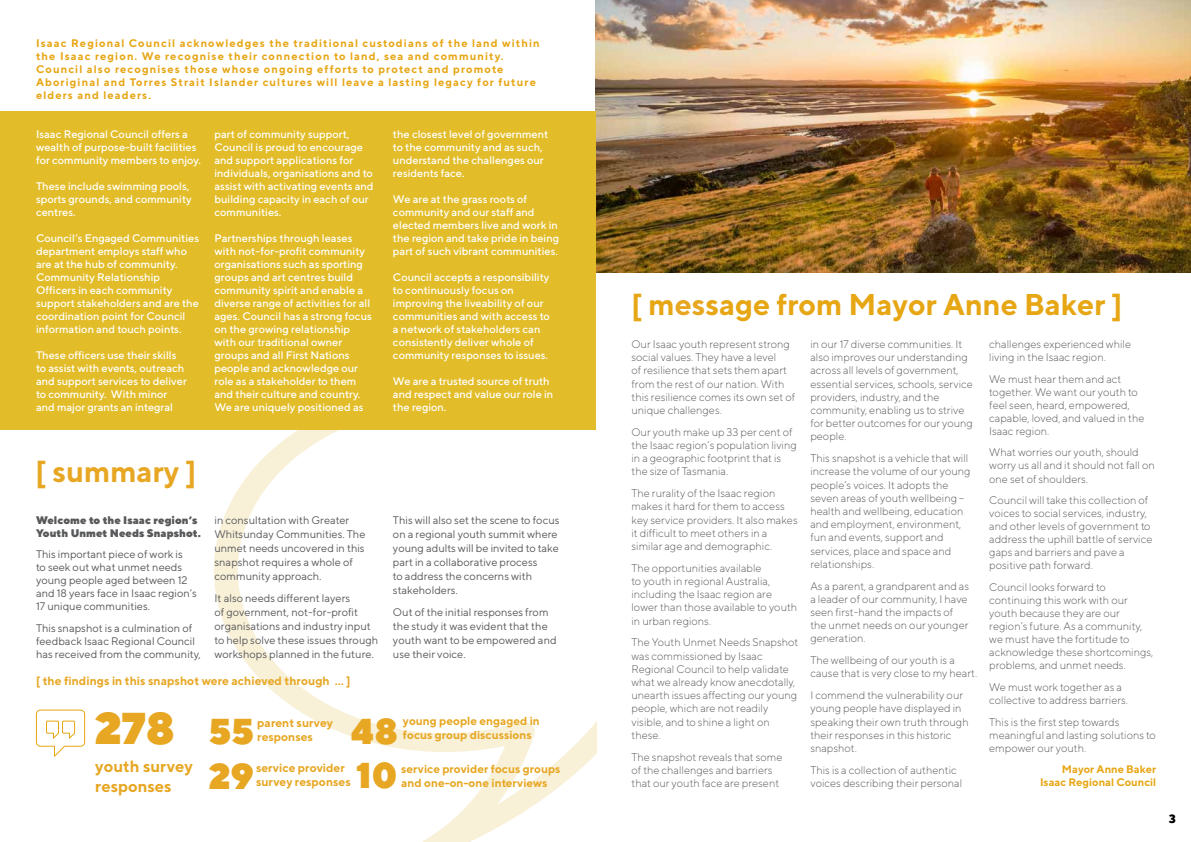
<style>
.page{position:relative;width:1191px;height:842px;background:#fff}
.page>*{position:absolute;margin:0;border:0;box-sizing:border-box;transform-origin:0 0}
.t1{font:900 44.5px "TT Norms";color:#e7a723}
.t2{font:900 36px "TT Norms";color:#e7a723}
.t3{font:700 30px "TT Norms";color:#e7a614}
.t4{font:700 30px "TT Norms";color:#e7a723}
.t5{font:700 16.3px/19.6px "TT Norms";color:#e7a723}
.t6{font:700 12px "TT Norms";color:#e7a724}
.t7{font:800 12px "TT Norms";color:#000}
.t8{font:700 11.9px/14.3px "TT Norms";color:#e7a723}
.t9{font:700 11.7px/14px "TT Norms";color:#e7a723}
.t10{font:300 11px/13.2px "TT Norms";color:#58595b}
.t11{font:500 11px/13px "TT Norms";color:#fff}
.t12{font:11px/13.9px "TT Norms";color:#58595b}
.t13{font:700 11px/13px "TT Norms";letter-spacing:.1em;color:#e7a614}
.t14{font:900 11px/13px "TT Norms";color:#58595b}
.t15{font:700 11px/13.1px "TT Norms";color:#e7a614;text-align:right}
.s1{color:#e7a723}
</style>
<div class="page">
<svg style="left:214px;top:428px;width:383px;height:414px"></svg>
<img style="left:595px;top:0;width:596px;height:273px">
<div style="left:0;top:770px;width:275px;height:72px;background:#fff"></div>
<div style="left:0;top:112px;width:595px;height:318px;background:#e3bd29"></div>
<svg style="left:36px;top:709px;width:49px;height:48px"></svg>
<p class="t13" style="left:36px;top:36px;width:505px">Isaac Regional Council acknowledges the traditional custodians of the land within the Isaac region. We recognise their connection to land, sea and community.<br>Council also recognises those whose ongoing efforts to protect and promote Aboriginal and Torres Strait Islander cultures will leave a lasting legacy for future elders and leaders.</p>
<p class="t11" style="left:36px;top:127px;width:166px">Isaac Regional Council offers a wealth of purpose-built facilities for community members to enjoy.</p>
<p class="t11" style="left:36px;top:179px;width:157px">These include swimming pools, sports grounds, and community centres.</p>
<p class="t11" style="left:36px;top:231px;width:165px">Council’s Engaged Communities department employs staff who are at the hub of community.<br>Community Relationship<br>Officers in each community support stakeholders and are the coordination point for Council information and touch points.</p>
<p class="t11" style="left:36px;top:348px;width:152px">These officers use their skills to assist with events, outreach and support services to deliver to community. With minor and major grants an integral</p>
<p class="t11" style="left:214px;top:127px;width:160px">part of community support,<br>Council is proud to encourage and support applications for individuals, organisations and to assist with activating events and building capacity in each of our communities.</p>
<p class="t11" style="left:214px;top:231px;width:159px">Partnerships through leases with not-for-profit community organisations such as sporting groups and art centres build community spirit and enable a diverse range of activities for all ages. Council has a strong focus on the growing relationship with our traditional owner groups and all First Nations people and acknowledge our role as a stakeholder to them and their culture and country.<br>We are uniquely positioned as</p>
<p class="t11" style="left:393px;top:127px;width:157px">the closest level of government to the community and as such, understand the challenges our residents face.</p>
<p class="t11" style="left:393px;top:192px;width:168px">We are at the grass roots of community and our staff and elected members live and work in the region and take pride in being part of such vibrant communities.</p>
<p class="t11" style="left:393px;top:270px;width:158px">Council accepts a responsibility to continuously focus on improving the liveability of our communities and with access to a network of stakeholders can consistently deliver whole of community responses to issues.</p>
<p class="t11" style="left:393px;top:374px;width:162px">We are a trusted source of truth and respect and value our role in the region.</p>
<h3 class="t4" style="left:35px;top:452px;width:162px">[ summary ]</h3>
<p class="t14" style="left:36px;top:513px;width:166px">Welcome to the Isaac region’s<br>Youth Unmet Needs Snapshot.</p>
<p class="t12" style="left:36px;top:548px;width:162px;line-height:13px">This important piece of work is<br>to seek out what unmet needs young people aged between 12 and 18 years face in Isaac region’s<br>17 unique communities.</p>
<p class="t12" style="left:36px;top:621px;width:166px;line-height:13px">This snapshot is a culmination of feedback Isaac Regional Council has received from the community,</p>
<p class="t12" style="left:214px;top:513px;width:152px">in consultation with Greater<br>Whitsunday Communities. The unmet needs uncovered in this snapshot requires a whole of community approach.</p>
<p class="t12" style="left:214px;top:591px;width:165px">It also needs different layers<br>of government, not-for-profit organisations and industry input to help solve these issues through workshops planned in the future.</p>
<p class="t12" style="left:393px;top:513px;width:168px">This will also set the scene to focus on a regional youth summit where young adults will be invited to take part in a collaborative process<br>to address the concerns with stakeholders.</p>
<p class="t12" style="left:393px;top:605px;width:165px">Out of the initial responses from the study it was evident that the youth want to be empowered and use their voice.</p>
<p class="t6" style="left:36px;top:673px;width:316px">[ the findings in this snapshot were achieved through ... ]</p>
<h1 class="t1" style="left:94px;top:699px;width:82px">278</h1>
<h3 class="t5" style="left:95px;top:756px;width:99px">youth survey responses</h3>
<h2 class="t2" style="left:351px;top:708px;width:48px">48</h2>
<p class="t9" style="left:403px;top:714px;width:138px">young people engaged in focus group discussions</p>
<h2 class="t2" style="left:356px;top:752px;width:43px">10</h2>
<p class="t9" style="left:401px;top:761px;width:161px">service provider focus groups and one-on-one interviews</p>
<h2 class="t2" style="left:208px;top:708px;width:47px">55</h2>
<p class="t8" style="left:257px;top:715px;width:77px">parent survey responses</p>
<h2 class="t2" style="left:208px;top:752px;width:47px">29</h2>
<p class="t8" style="left:256px;top:760px;width:96px">service provider survey responses</p>
<h3 class="t3" style="left:631px;top:286px;width:492px">[ m<span class="s1">es</span>sage from Mayor Anne Baker ]</h3>
<p class="t10" style="left:631px;top:337px;width:165px">Our Isaac youth represent strong social values. They have a level<br>of resilience that sets them apart from the rest of our nation. With this resilience comes its own set of unique challenges.</p>
<p class="t10" style="left:631px;top:425px;width:167px">Our youth make up 33 per cent of the Isaac region’s population living in a geographic footprint that is the size of Tasmania.</p>
<p class="t10" style="left:631px;top:486px;width:168px">The rurality of the Isaac region makes it hard for them to access key service providers. It also makes it difficult to meet others in a similar age and demographic.</p>
<p class="t10" style="left:631px;top:561px;width:167px">The opportunities available<br>to youth in regional Australia, including the Isaac region are lower than those available to youth in urban regions.</p>
<p class="t10" style="left:631px;top:636px;width:168px">The Youth Unmet Needs Snapshot was commissioned by Isaac<br>Regional Council to help validate what we already know anecdotally, unearth issues affecting our young people, which are not readily visible, and to shine a light on these.</p>
<p class="t10" style="left:631px;top:750px;width:152px">The snapshot reveals that some of the challenges and barriers that our youth face are present</p>
<p class="t10" style="left:989px;top:337px;width:143px">challenges experienced while living in the Isaac region.</p>
<p class="t10" style="left:989px;top:372px;width:157px">We must hear them and act together. We want our youth to feel seen, heard, empowered, capable, loved, and valued in the<br>Isaac region.</p>
<p class="t10" style="left:989px;top:446px;width:167px">What worries our youth, should worry us all and it should not fall on one set of shoulders.</p>
<p class="t10" style="left:989px;top:493px;width:165px">Council will take this collection of voices to social services, industry, and other levels of government to address the uphill battle of service gaps and barriers and pave a positive path forward.</p>
<p class="t10" style="left:989px;top:580px;width:165px">Council looks forward to continuing this work with our youth because they are our region’s future. As a community, we must have the fortitude to acknowledge these shortcomings, problems, and unmet needs.</p>
<p class="t10" style="left:989px;top:680px;width:140px">We must work together as a collective to address barriers.</p>
<p class="t10" style="left:989px;top:715px;width:168px">This is the first step towards meaningful and lasting solutions to empower our youth.</p>
<p class="t15" style="left:1040px;top:763px;width:118px">Mayor Anne Baker<br>Isaac Regional Council</p>
<p class="t10" style="left:810px;top:337px;width:164px">in our 17 diverse communities. It also improves our understanding across all levels of government, essential services, schools, service providers, industry, and the community, enabling us to strive for better outcomes for our young people.</p>
<p class="t10" style="left:810px;top:451px;width:162px">This snapshot is a vehicle that will increase the volume of our young people’s voices. It adopts the seven areas of youth wellbeing – health and wellbeing, education and employment, environment, fun and events, support and services, place and space and relationships.</p>
<p class="t10" style="left:810px;top:579px;width:160px">As a parent, a grandparent and as a leader of our community, I have seen first-hand the impacts of the unmet needs on our younger generation.</p>
<p class="t10" style="left:810px;top:653px;width:168px">The wellbeing of our youth is a cause that is very close to my heart.</p>
<p class="t10" style="left:810px;top:688px;width:160px">I commend the vulnerability our young people have displayed in speaking their own truth through their responses in this historic snapshot.</p>
<p class="t10" style="left:810px;top:763px;width:153px">This is a collection of authentic voices describing their personal</p>
<p class="t7" style="left:1168px;top:811px;width:9px">3</p>
</div>
